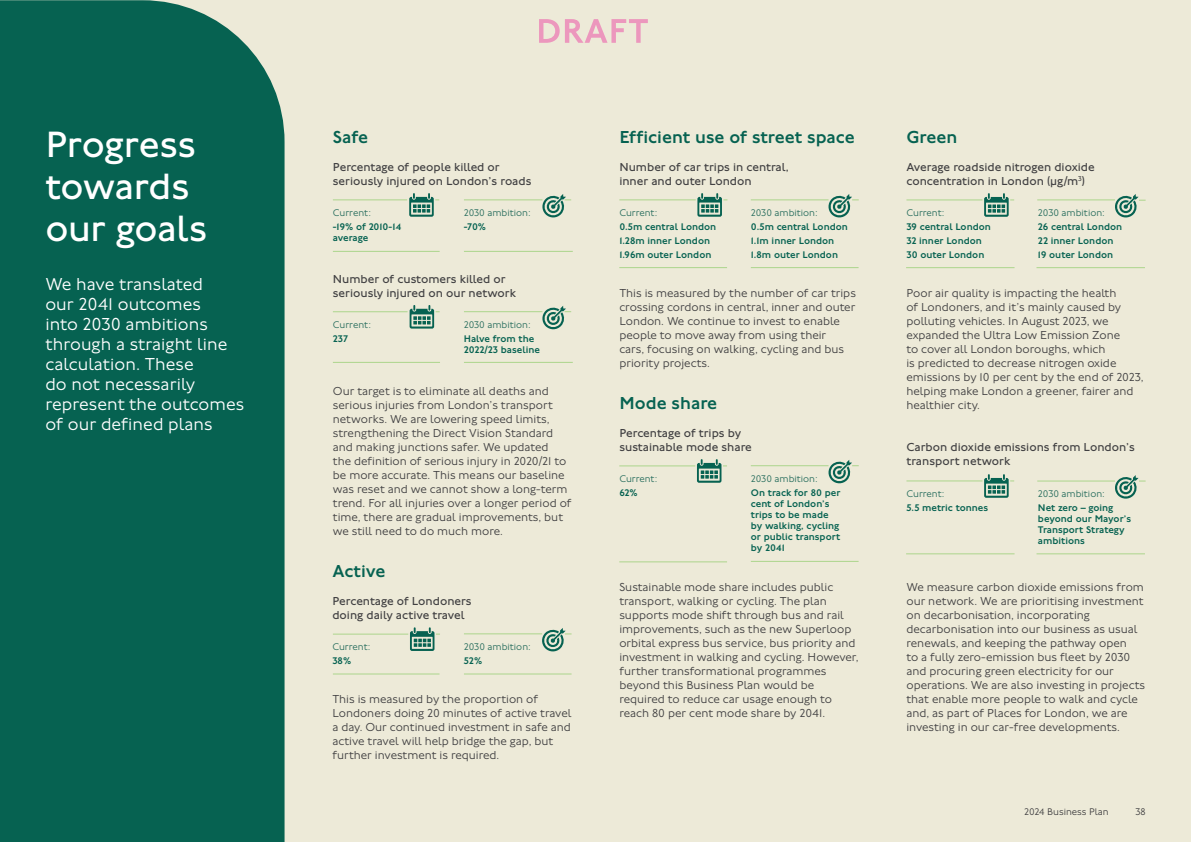
<style>
.page{position:relative;width:1191px;height:842px;background:#edead8}
.page>*{position:absolute;margin:0;border:0;box-sizing:border-box;transform-origin:0 0}
.t1{font:38px/42px "Johnston 100";letter-spacing:-.01em;color:#fff}
.t2{font:300 18px/20px "Johnston 100";letter-spacing:.005em;color:#fff}
.t3{font:500 18px "Johnston 100";color:#066251}
.t4{font:300 12px/14px "Johnston 100";color:#414042}
.t5{font:12px/14px "Johnston 100";color:#414042}
.t6{font:500 10px/11px "Johnston 100";color:#066251}
.t7{font:300 10px "Johnston 100";color:#276d5d}
.t8{font:300 10px "Johnston 100";color:#414042}
</style>
<div class="page">
<hr style="left:333px;top:199px;width:74px;height:1px;background:#acd58c">
<svg style="left:409px;top:193px;width:30px;height:24px"></svg>
<hr style="left:333px;top:251px;width:106px;height:1px;background:#acd58c">
<hr style="left:464px;top:199px;width:78px;height:1px;background:#acd58c">
<svg style="left:541px;top:194px;width:30px;height:24px"></svg>
<hr style="left:464px;top:251px;width:109px;height:1px;background:#acd58c">
<hr style="left:333px;top:311px;width:74px;height:1px;background:#acd58c">
<svg style="left:409px;top:305px;width:30px;height:24px"></svg>
<hr style="left:333px;top:362px;width:107px;height:1px;background:#acd58c">
<hr style="left:464px;top:311px;width:78px;height:1px;background:#acd58c">
<svg style="left:541px;top:306px;width:30px;height:24px"></svg>
<hr style="left:464px;top:362px;width:109px;height:1px;background:#acd58c">
<hr style="left:619px;top:199px;width:76px;height:1px;background:#acd58c">
<svg style="left:697px;top:193px;width:30px;height:24px"></svg>
<hr style="left:619px;top:267px;width:108px;height:1px;background:#acd58c">
<hr style="left:751px;top:199px;width:77px;height:1px;background:#acd58c">
<svg style="left:827px;top:194px;width:31px;height:24px"></svg>
<hr style="left:751px;top:267px;width:107px;height:1px;background:#acd58c">
<hr style="left:619px;top:465px;width:76px;height:1px;background:#acd58c">
<svg style="left:697px;top:459px;width:30px;height:24px"></svg>
<hr style="left:619px;top:561px;width:108px;height:1px;background:#acd58c">
<hr style="left:751px;top:465px;width:77px;height:1px;background:#acd58c">
<svg style="left:827px;top:460px;width:31px;height:24px"></svg>
<hr style="left:751px;top:561px;width:107px;height:1px;background:#acd58c">
<hr style="left:333px;top:634px;width:75px;height:1px;background:#acd58c">
<svg style="left:410px;top:627px;width:30px;height:24px"></svg>
<hr style="left:333px;top:673px;width:106px;height:1px;background:#acd58c">
<hr style="left:906px;top:199px;width:76px;height:1px;background:#acd58c">
<svg style="left:984px;top:193px;width:30px;height:24px"></svg>
<hr style="left:906px;top:267px;width:108px;height:1px;background:#acd58c">
<hr style="left:906px;top:480px;width:76px;height:1px;background:#acd58c">
<svg style="left:984px;top:474px;width:30px;height:24px"></svg>
<hr style="left:906px;top:553px;width:108px;height:1px;background:#acd58c">
<hr style="left:464px;top:633px;width:78px;height:1px;background:#acd58c">
<hr style="left:464px;top:673px;width:107px;height:1px;background:#acd58c">
<svg style="left:541px;top:628px;width:30px;height:24px"></svg>
<hr style="left:1037px;top:199px;width:78px;height:1px;background:#acd58c">
<hr style="left:1036px;top:267px;width:109px;height:1px;background:#acd58c">
<svg style="left:1113px;top:194px;width:32px;height:24px"></svg>
<hr style="left:1037px;top:480px;width:78px;height:1px;background:#acd58c">
<hr style="left:1036px;top:553px;width:109px;height:1px;background:#acd58c">
<svg style="left:1113px;top:475px;width:32px;height:24px"></svg>
<div style="left:0;top:0;width:284px;height:842px;background:#066251"></div>
<svg style="left:539px;top:19px;width:109px;height:24px"></svg>
<h1 class="t1" style="left:45px;top:124px;width:163px">Progress towards our goals</h1>
<h2 class="t2" style="left:45px;top:274px;width:200px">We have translated<br>our 2041 outcomes<br>into 2030 ambitions through a straight line calculation. These<br>do not necessarily represent the outcomes of our defined plans</h2>
<h2 class="t3" style="left:333px;top:127px;width:37px">Safe</h2>
<p class="t5" style="left:333px;top:161px;width:200px">Percentage of people killed or seriously injured on London’s roads</p>
<p class="t7" style="left:333px;top:207px;width:40px">Current:</p>
<p class="t6" style="left:333px;top:221px;width:70px">-19% of 2010-14 average</p>
<p class="t7" style="left:464px;top:207px;width:68px">2030 ambition:</p>
<p class="t6" style="left:464px;top:221px;width:24px">-70%</p>
<p class="t5" style="left:333px;top:273px;width:185px">Number of customers killed or seriously injured on our network</p>
<p class="t7" style="left:333px;top:319px;width:40px">Current:</p>
<p class="t6" style="left:333px;top:333px;width:17px">237</p>
<p class="t7" style="left:464px;top:319px;width:68px">2030 ambition:</p>
<p class="t6" style="left:464px;top:333px;width:78px">Halve from the<br>2022/23 baseline</p>
<p class="t4" style="left:333px;top:385px;width:240px">Our target is to eliminate all deaths and serious injuries from London’s transport networks. We are lowering speed limits, strengthening the Direct Vision Standard and making junctions safer. We updated<br>the definition of serious injury in 2020/21 to be more accurate. This means our baseline was reset and we cannot show a long-term trend. For all injuries over a longer period of time, there are gradual improvements, but we still need to do much more.</p>
<h2 class="t3" style="left:332px;top:561px;width:55px">Active</h2>
<p class="t5" style="left:332px;top:595px;width:141px">Percentage of Londoners doing daily active travel</p>
<p class="t7" style="left:332px;top:641px;width:40px">Current:</p>
<p class="t6" style="left:332px;top:655px;width:20px">38%</p>
<p class="t7" style="left:464px;top:641px;width:68px">2030 ambition:</p>
<p class="t6" style="left:464px;top:655px;width:20px">52%</p>
<p class="t4" style="left:332px;top:693px;width:241px">This is measured by the proportion of Londoners doing 20 minutes of active travel a day. Our continued investment in safe and active travel will help bridge the gap, but further investment is required.</p>
<h2 class="t3" style="left:619px;top:127px;width:237px">Efficient use of street space</h2>
<p class="t5" style="left:619px;top:161px;width:171px">Number of car trips in central, inner and outer London</p>
<p class="t7" style="left:619px;top:207px;width:40px">Current:</p>
<p class="t6" style="left:619px;top:220px;width:98px;line-height:13.8px">0.5m central London<br>1.28m inner London<br>1.96m outer London</p>
<p class="t7" style="left:751px;top:207px;width:68px">2030 ambition:</p>
<p class="t6" style="left:751px;top:220px;width:98px;line-height:13.8px">0.5m central London<br>1.1m inner London<br>1.8m outer London</p>
<p class="t4" style="left:619px;top:287px;width:238px">This is measured by the number of car trips crossing cordons in central, inner and outer London. We continue to invest to enable people to move away from using their<br>cars, focusing on walking, cycling and bus priority projects.</p>
<h2 class="t3" style="left:619px;top:393px;width:99px">Mode share</h2>
<p class="t5" style="left:619px;top:427px;width:134px">Percentage of trips by sustainable mode share</p>
<p class="t7" style="left:619px;top:474px;width:40px">Current:</p>
<p class="t6" style="left:619px;top:487px;width:20px">62%</p>
<p class="t7" style="left:751px;top:474px;width:68px">2030 ambition:</p>
<p class="t6" style="left:751px;top:487px;width:91px">On track for 80 per cent of London’s trips to be made by walking, cycling or public transport by 2041</p>
<p class="t4" style="left:619px;top:581px;width:240px">Sustainable mode share includes public transport, walking or cycling. The plan supports mode shift through bus and rail improvements, such as the new Superloop orbital express bus service, bus priority and investment in walking and cycling. However, further transformational programmes beyond this Business Plan would be required to reduce car usage enough to reach 80 per cent mode share by 2041.</p>
<h2 class="t3" style="left:906px;top:127px;width:52px">Green</h2>
<p class="t5" style="left:906px;top:161px;width:190px">Average roadside nitrogen dioxide concentration in London (μg/m<sup>3</sup>)</p>
<p class="t7" style="left:906px;top:207px;width:40px">Current:</p>
<p class="t6" style="left:906px;top:220px;width:86px;line-height:13.8px">39 central London<br>32 inner London<br>30 outer London</p>
<p class="t7" style="left:1038px;top:207px;width:68px">2030 ambition:</p>
<p class="t6" style="left:1038px;top:220px;width:86px;line-height:13.8px">26 central London<br>22 inner London<br>19 outer London</p>
<p class="t4" style="left:906px;top:287px;width:238px">Poor air quality is impacting the health<br>of Londoners, and it’s mainly caused by polluting vehicles. In August 2023, we expanded the Ultra Low Emission Zone<br>to cover all London boroughs, which<br>is predicted to decrease nitrogen oxide emissions by 10 per cent by the end of 2023, helping make London a greener, fairer and healthier city.</p>
<p class="t5" style="left:906px;top:441px;width:230px">Carbon dioxide emissions from London’s transport network</p>
<p class="t7" style="left:906px;top:489px;width:40px">Current:</p>
<p class="t6" style="left:906px;top:503px;width:83px">5.5 metric tonnes</p>
<p class="t7" style="left:1038px;top:489px;width:68px">2030 ambition:</p>
<p class="t6" style="left:1038px;top:503px;width:95px">Net zero – going beyond our Mayor’s<br>Transport Strategy ambitions</p>
<p class="t4" style="left:906px;top:581px;width:240px">We measure carbon dioxide emissions from our network. We are prioritising investment on decarbonisation, incorporating decarbonisation into our business as usual renewals, and keeping the pathway open<br>to a fully zero-emission bus fleet by 2030 and procuring green electricity for our operations. We are also investing in projects that enable more people to walk and cycle and, as part of Places for London, we are investing in our car-free developments.</p>
<p class="t8" style="left:1024px;top:807px;width:86px">2024 Business Plan</p>
<p class="t8" style="left:1135px;top:807px;width:12px">38</p>
</div>
